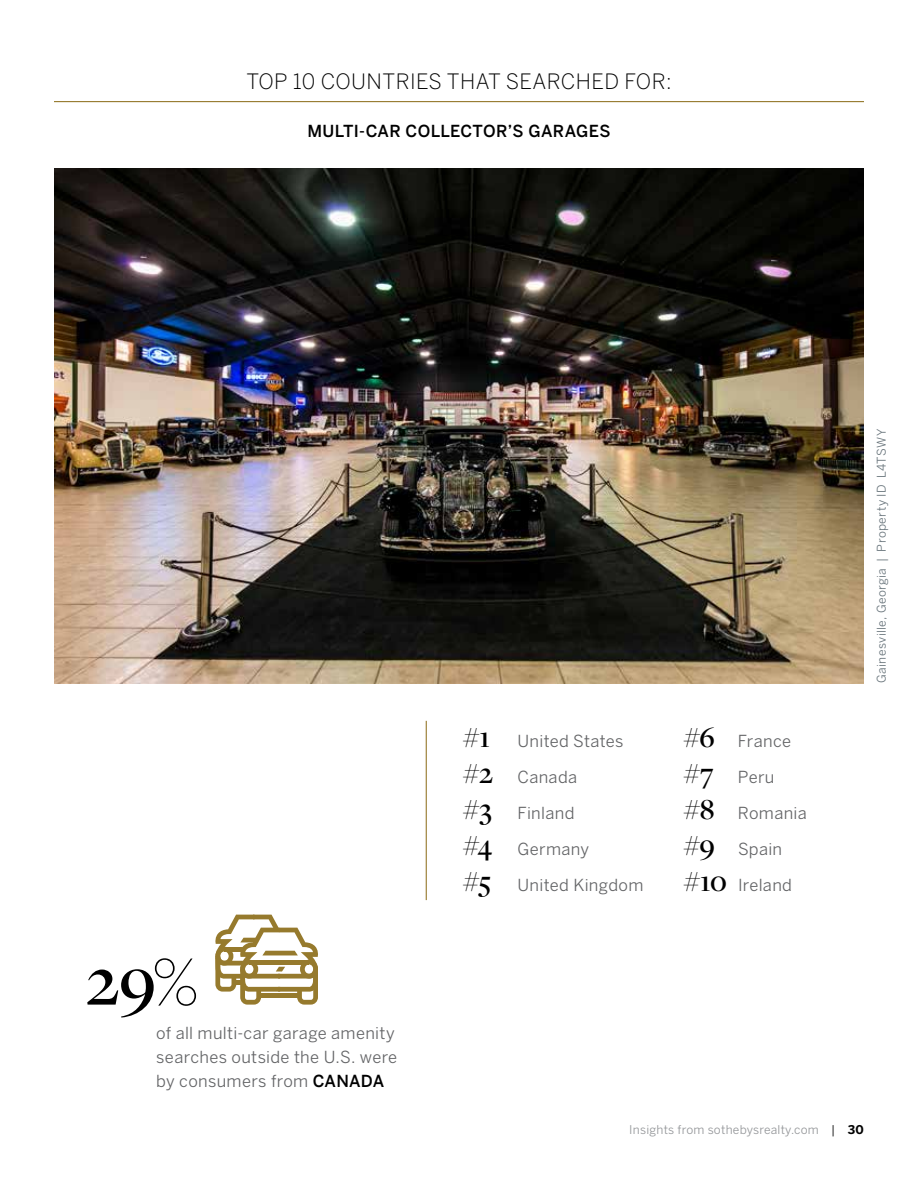
<style>
.page{position:relative;width:918px;height:1188px;background:#fff}
.page>*{position:absolute;margin:0;border:0;box-sizing:border-box;transform-origin:0 0}
.t1{font:600 72px "Freight Disp Pro";color:#000}
.t2{font:300 21px "Benton Sans";letter-spacing:.02em;color:#000}
.t3{font:16.5px/36px "Benton Sans";letter-spacing:.02em;color:#636466}
.t4{font:500 16.5px "Benton Sans";letter-spacing:.015em;color:#000}
.t5{font:12px "Benton Sans";letter-spacing:.035em;color:#67737a}
.t6{font:12px "Benton Sans";letter-spacing:.02em;color:#939598}
.s1{font-weight:500;color:#000}
.s2{font-family:"Freight Disp Pro";font-weight:600;font-size:30px;color:#000}
.s3{color:#000}
.s4{font-weight:700;color:#000}
</style>
<div class="page">
<hr style="left:54px;top:101px;width:810px;height:1px;background:#967a2d">
<svg style="left:215px;top:915px;width:103px;height:90px"></svg>
<hr style="left:426px;top:721px;width:1px;height:179px;background:#967a2d">
<img style="left:54px;top:168px;width:810px;height:515px">
<p class="t2" style="left:246px;top:69px;width:427px">TOP 10 COUNTRIES THAT SEARCHED FOR:</p>
<p class="t4" style="left:307px;top:121px;width:305px">MULTI-CAR COLLECTOR’S GARAGES</p>
<h1 class="t1" style="left:86px;top:934px;width:113px">29%</h1>
<p class="t3" style="left:156px;top:1021px;width:242px;line-height:24px">of all multi-car garage amenity searches outside the U.S. were by consumers from <span class="s1">CANADA</span></p>
<p class="t3" style="left:464px;top:723px;width:181px"><span class="s2">#1</span> United States <span class="s2">#2</span> Canada<br><span class="s2">#3</span> Finland<br><span class="s2">#4</span> Germany<br><span class="s2">#5</span> United Kingdom</p>
<p class="t3" style="left:684px;top:723px;width:124px"><span class="s2">#6</span> France <span class="s2">#7</span> Peru <span class="s2">#8</span> Romania <span class="s2">#9</span> Spain <span class="s2">#10</span> Ireland</p>
<p class="t5" style="left:874px;top:683px;width:256px;rotate:-90deg">Gainesville, Georgia | Property ID L4TSWY</p>
<p class="t6" style="left:629px;top:1123px;width:236px">Insights from sothebysrealty.com <span class="s3">|</span> <span class="s4">30</span></p>
</div>
